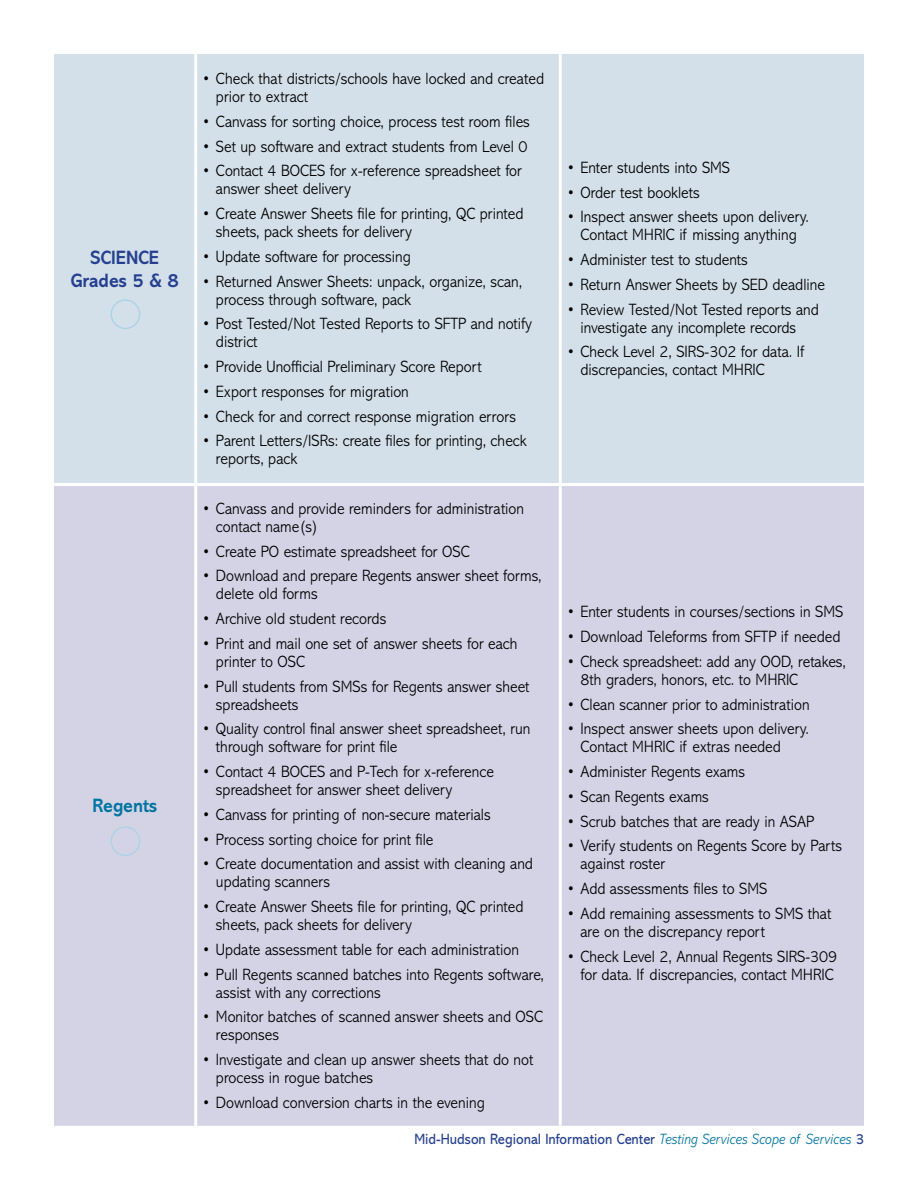
<style>
.page{position:relative;width:918px;height:1188px;background:#fff}
.page>*{position:absolute;margin:0;border:0;box-sizing:border-box;transform-origin:0 0}
.t1{font:700 19.5px/23.2px "Abadi MT Pro";color:#25408f;text-align:center;scale:.92 1}
.t2{font:700 19.5px "Abadi MT Pro";color:#0075a1;scale:.92 1}
.t3{font:300 16.5px/18px "Abadi MT Pro";color:#000;scale:.92 1}
.t4{font:15px "Abadi MT Pro";color:#25408f;scale:.92 1}
.s1{font-weight:300;font-style:italic;color:#0075a1}
</style>
<div class="page">
<div style="left:54px;top:54px;width:810px;height:429px;background:#d3dfe9"></div>
<div style="left:54px;top:486px;width:810px;height:640px;background:#d4d3e6"></div>
<hr style="left:194px;top:54px;width:3px;height:429px;background:#fff">
<hr style="left:559px;top:54px;width:3px;height:429px;background:#fff">
<hr style="left:194px;top:486px;width:3px;height:640px;background:#fff">
<hr style="left:559px;top:486px;width:3px;height:640px;background:#fff">
<div style="left:111px;top:299px;width:29px;height:30px;border:1px solid #aad3e7;border-radius:50%"></div>
<div style="left:111px;top:826px;width:29px;height:30px;border:1px solid #aad3e7;border-radius:50%"></div>
<p class="t1" style="left:71px;top:246px;width:119px">SCIENCE<br>Grades 5 &amp; 8</p>
<p class="t2" style="left:92px;top:794px;width:72px">Regents</p>
<p class="t3" style="left:216px;top:70px;width:358px;text-indent:-13px">• Check that districts/schools have locked and created prior to extract</p>
<p class="t3" style="left:202px;top:113px;width:357px">• Canvass for sorting choice, process test room files</p>
<p class="t3" style="left:202px;top:137px;width:355px">• Set up software and extract students from Level 0</p>
<p class="t3" style="left:216px;top:162px;width:334px;text-indent:-13px">• Contact 4 BOCES for x-reference spreadsheet for answer sheet delivery</p>
<p class="t3" style="left:216px;top:205px;width:336px;text-indent:-13px">• Create Answer Sheets file for printing, QC printed sheets, pack sheets for delivery</p>
<p class="t3" style="left:202px;top:248px;width:228px">• Update software for processing</p>
<p class="t3" style="left:216px;top:272px;width:335px;text-indent:-13px">• Returned Answer Sheets: unpack, organize, scan, process through software, pack</p>
<p class="t3" style="left:216px;top:315px;width:345px;text-indent:-13px">• Post Tested/Not Tested Reports to SFTP and notify district</p>
<p class="t3" style="left:202px;top:358px;width:305px">• Provide Unofficial Preliminary Score Report</p>
<p class="t3" style="left:202px;top:383px;width:226px">• Export responses for migration</p>
<p class="t3" style="left:202px;top:407px;width:343px">• Check for and correct response migration errors</p>
<p class="t3" style="left:216px;top:432px;width:339px;text-indent:-13px">• Parent Letters/ISRs: create files for printing, check reports, pack</p>
<p class="t3" style="left:216px;top:500px;width:336px;text-indent:-13px">• Canvass and provide reminders for administration contact name(s)</p>
<p class="t3" style="left:202px;top:542px;width:292px">• Create PO estimate spreadsheet for OSC</p>
<p class="t3" style="left:216px;top:567px;width:355px;text-indent:-13px">• Download and prepare Regents answer sheet forms, delete old forms</p>
<p class="t3" style="left:202px;top:610px;width:201px">• Archive old student records</p>
<p class="t3" style="left:216px;top:635px;width:329px;text-indent:-13px">• Print and mail one set of answer sheets for each printer to OSC</p>
<p class="t3" style="left:216px;top:677px;width:342px;text-indent:-13px">• Pull students from SMSs for Regents answer sheet spreadsheets</p>
<p class="t3" style="left:216px;top:720px;width:343px;text-indent:-13px">• Quality control final answer sheet spreadsheet, run through software for print file</p>
<p class="t3" style="left:216px;top:763px;width:304px;text-indent:-13px">• Contact 4 BOCES and P-Tech for x-reference spreadsheet for answer sheet delivery</p>
<p class="t3" style="left:202px;top:806px;width:315px">• Canvass for printing of non-secure materials</p>
<p class="t3" style="left:202px;top:830px;width:253px">• Process sorting choice for print file</p>
<p class="t3" style="left:216px;top:855px;width:346px;text-indent:-13px">• Create documentation and assist with cleaning and updating scanners</p>
<p class="t3" style="left:216px;top:898px;width:336px;text-indent:-13px">• Create Answer Sheets file for printing, QC printed sheets, pack sheets for delivery</p>
<p class="t3" style="left:202px;top:941px;width:345px">• Update assessment table for each administration</p>
<p class="t3" style="left:216px;top:965px;width:358px;text-indent:-13px">• Pull Regents scanned batches into Regents software, assist with any corrections</p>
<p class="t3" style="left:216px;top:1008px;width:357px;text-indent:-13px">• Monitor batches of scanned answer sheets and OSC responses</p>
<p class="t3" style="left:216px;top:1051px;width:346px;text-indent:-13px">• Investigate and clean up answer sheets that do not process in rogue batches</p>
<p class="t3" style="left:202px;top:1094px;width:308px">• Download conversion charts in the evening</p>
<p class="t3" style="left:567px;top:159px;width:179px">• Enter students into SMS</p>
<p class="t3" style="left:567px;top:184px;width:146px">• Order test booklets</p>
<p class="t3" style="left:567px;top:208px;width:264px;text-align:center">• Inspect answer sheets upon delivery.<br>Contact MHRIC if missing anything</p>
<p class="t3" style="left:567px;top:251px;width:198px">• Administer test to students</p>
<p class="t3" style="left:567px;top:276px;width:282px">• Return Answer Sheets by SED deadline</p>
<p class="t3" style="left:567px;top:301px;width:275px;text-align:center">• Review Tested/Not Tested reports and investigate any incomplete records</p>
<p class="t3" style="left:580px;top:343px;width:245px;text-indent:-13px">• Check Level 2, SIRS-302 for data. If discrepancies, contact MHRIC</p>
<p class="t3" style="left:567px;top:603px;width:302px">• Enter students in courses/sections in SMS</p>
<p class="t3" style="left:567px;top:628px;width:299px">• Download Teleforms from SFTP if needed</p>
<p class="t3" style="left:580px;top:653px;width:290px;text-indent:-13px">• Check spreadsheet: add any OOD, retakes,<br>8th graders, honors, etc. to MHRIC</p>
<p class="t3" style="left:567px;top:695px;width:265px">• Clean scanner prior to administration</p>
<p class="t3" style="left:580px;top:720px;width:250px;text-indent:-13px">• Inspect answer sheets upon delivery.<br>Contact MHRIC if extras needed</p>
<p class="t3" style="left:567px;top:763px;width:195px">• Administer Regents exams</p>
<p class="t3" style="left:567px;top:788px;width:156px">• Scan Regents exams</p>
<p class="t3" style="left:567px;top:812px;width:270px">• Scrub batches that are ready in ASAP</p>
<p class="t3" style="left:580px;top:837px;width:286px;text-indent:-13px">• Verify students on Regents Score by Parts against roster</p>
<p class="t3" style="left:567px;top:880px;width:219px">• Add assessments files to SMS</p>
<p class="t3" style="left:580px;top:905px;width:274px;text-indent:-13px">• Add remaining assessments to SMS that are on the discrepancy report</p>
<p class="t3" style="left:567px;top:947px;width:295px;text-align:right">• Check Level 2, Annual Regents SIRS-309 for data. If discrepancies, contact MHRIC</p>
<p class="t4" style="left:414px;top:1131px;width:490px">Mid-Hudson Regional Information Center <span class="s1">Testing Services Scope of Services</span> 3</p>
</div>
